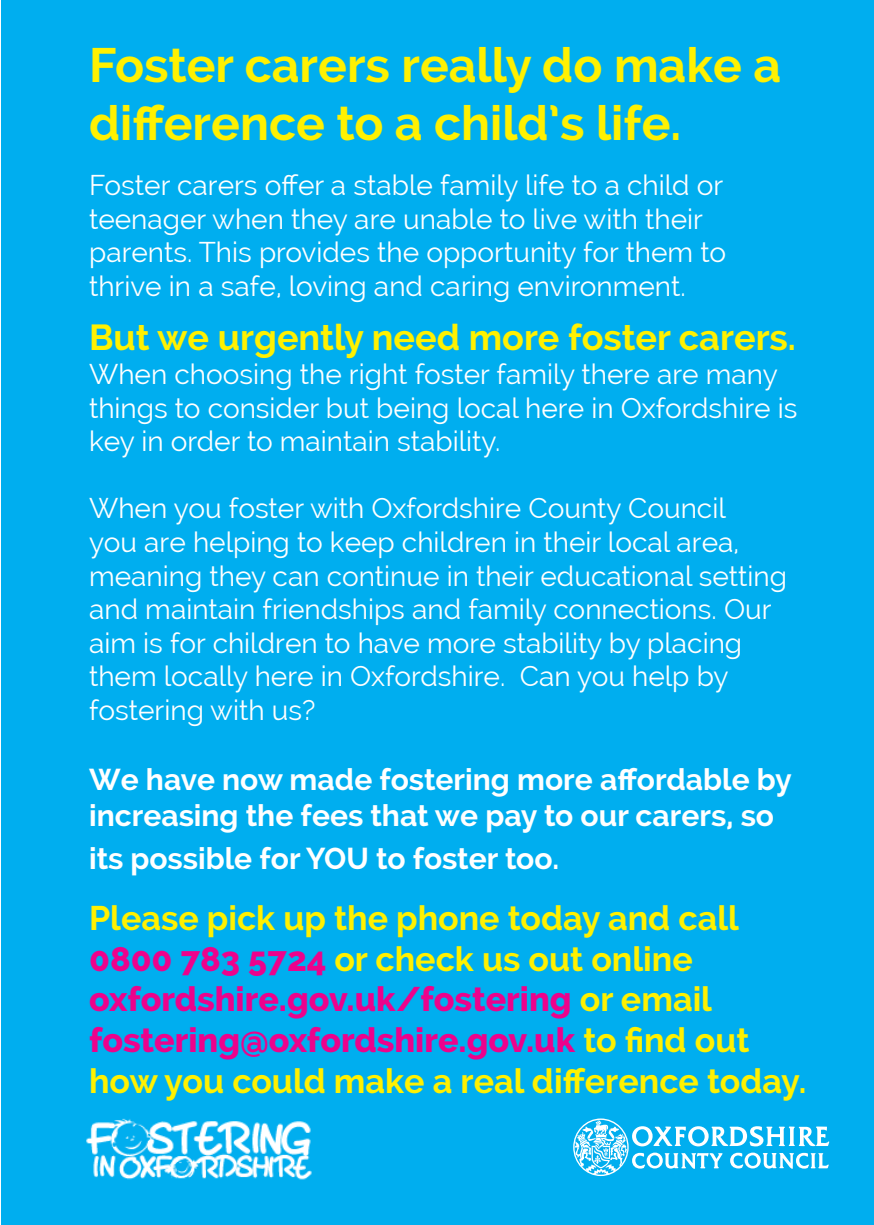
<style>
.page{position:relative;width:874px;height:1225px;background:#fff}
.page>*{position:absolute;margin:0;border:0;box-sizing:border-box;transform-origin:0 0}
.t1{font:700 48px/57.6px "Raleway";color:#fff101}
.t2{font:700 36px "Raleway";color:#fff101}
.t3{font:700 34px/40.8px "Raleway";color:#fff101}
.t4{font:800 34px/40.8px "Raleway";color:#ed028c}
.t5{font:700 30px/36px "Raleway";color:#fff}
.t6{font:28px/33.6px "Raleway";color:#fff}
.s1{font-weight:700;color:#fff101}
.s2{font-weight:800;color:#ed028c}
</style>
<div class="page">
<div style="left:1px;top:0;width:872px;height:1225px;background:#00aeef"></div>
<img style="left:86px;top:1118px;width:226px;height:62px">
<svg style="left:573px;top:1118px;width:255px;height:58px"></svg>
<p class="t1" style="left:89px;top:37px;width:693px">Foster carers really do make a difference to a child’s life.</p>
<p class="t6" style="left:89px;top:168px;width:638px">Foster carers offer a stable family life to a child or teenager when they are unable to live with their parents. This provides the opportunity for them to thrive in a safe, loving and caring environment.</p>
<p class="t2" style="left:89px;top:317px;width:708px">But we urgently need more foster carers.</p>
<p class="t6" style="left:89px;top:357px;width:709px">When choosing the right foster family there are many things to consider but being local here in Oxfordshire is key in order to maintain stability.</p>
<p class="t6" style="left:89px;top:491px;width:699px">When you foster with Oxfordshire County Council<br>you are helping to keep children in their local area, meaning they can continue in their educational setting and maintain friendships and family connections. Our aim is for children to have more stability by placing them locally here in Oxfordshire. Can you help by fostering with us?</p>
<p class="t5" style="left:89px;top:761px;width:703px">We have now made fostering more affordable by increasing the fees that we pay to our carers, so</p>
<p class="t5" style="left:89px;top:840px;width:471px">its possible for YOU to foster too.</p>
<p class="t3" style="left:89px;top:897px;width:651px">Please pick up the phone today and call</p>
<p class="t4" style="left:89px;top:938px;width:624px">0800 783 5724 <span class="s1">or check us out online </span>oxfordshire.gov.uk/fostering <span class="s1">or email</span></p>
<p class="t3" style="left:89px;top:1020px;width:718px"><span class="s2">fostering@oxfordshire.gov.uk</span> to find out how you could make a real difference today.</p>
</div>
